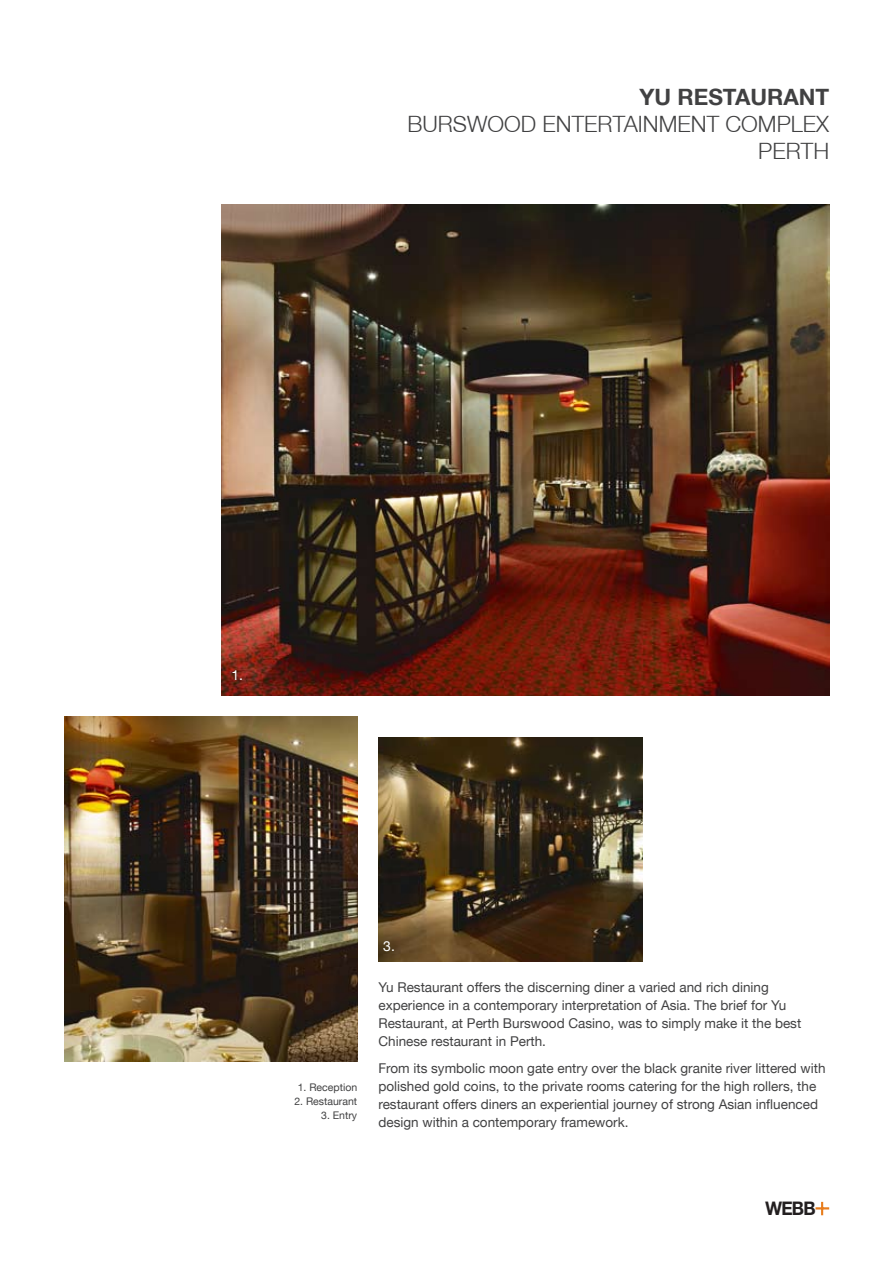
<style>
.page{position:relative;width:893px;height:1263px;background:#fff}
.page>*{position:absolute;margin:0;border:0;box-sizing:border-box;transform-origin:0 0}
.t1{font:300 22.5px/27px "Helvetica Neue LT";color:#414142;text-align:right}
.t2{font:700 22.5px "Helvetica Neue LT";color:#414142}
.t3{font:700 18.75px "Helvetica Neue";color:#231f20;scale:.96 1}
.t4{font:13.95px "Helvetica Neue LT";color:#fff}
.t5{font:13.5px/18px "Helvetica Neue LT";color:#414142}
.t6{font:10.5px "Helvetica Neue LT";color:#414142}
</style>
<div class="page">
<svg style="left:815px;top:1202px;width:14px;height:13px"></svg>
<img style="left:65px;top:717px;width:292px;height:344px">
<img style="left:378px;top:738px;width:264px;height:223px">
<img style="left:222px;top:204px;width:607px;height:492px">
<h1 class="t2" style="left:640px;top:83px;width:191px">YU RESTAURANT</h1>
<h1 class="t1" style="left:407px;top:110px;width:423px">BURSWOOD ENTERTAINMENT COMPLEX<br>PERTH</h1>
<p class="t4" style="left:231px;top:667px;width:13px">1.</p>
<p class="t6" style="left:298px;top:1081px;width:61px">1. Reception</p>
<p class="t6" style="left:294px;top:1095px;width:64px">2. Restaurant</p>
<p class="t6" style="left:321px;top:1109px;width:37px">3. Entry</p>
<p class="t4" style="left:383px;top:938px;width:13px">3.</p>
<p class="t5" style="left:378px;top:978px;width:424px">Yu Restaurant offers the discerning diner a varied and rich dining experience in a contemporary interpretation of Asia. The brief for Yu Restaurant, at Perth Burswood Casino, was to simply make it the best Chinese restaurant in Perth.</p>
<p class="t5" style="left:378px;top:1059px;width:449px">From its symbolic moon gate entry over the black granite river littered with polished gold coins, to the private rooms catering for the high rollers, the restaurant offers diners an experiential journey of strong Asian influenced design within a contemporary framework.</p>
<h2 class="t3" style="left:766px;top:1197px;width:54px">WEBB</h2>
</div>
